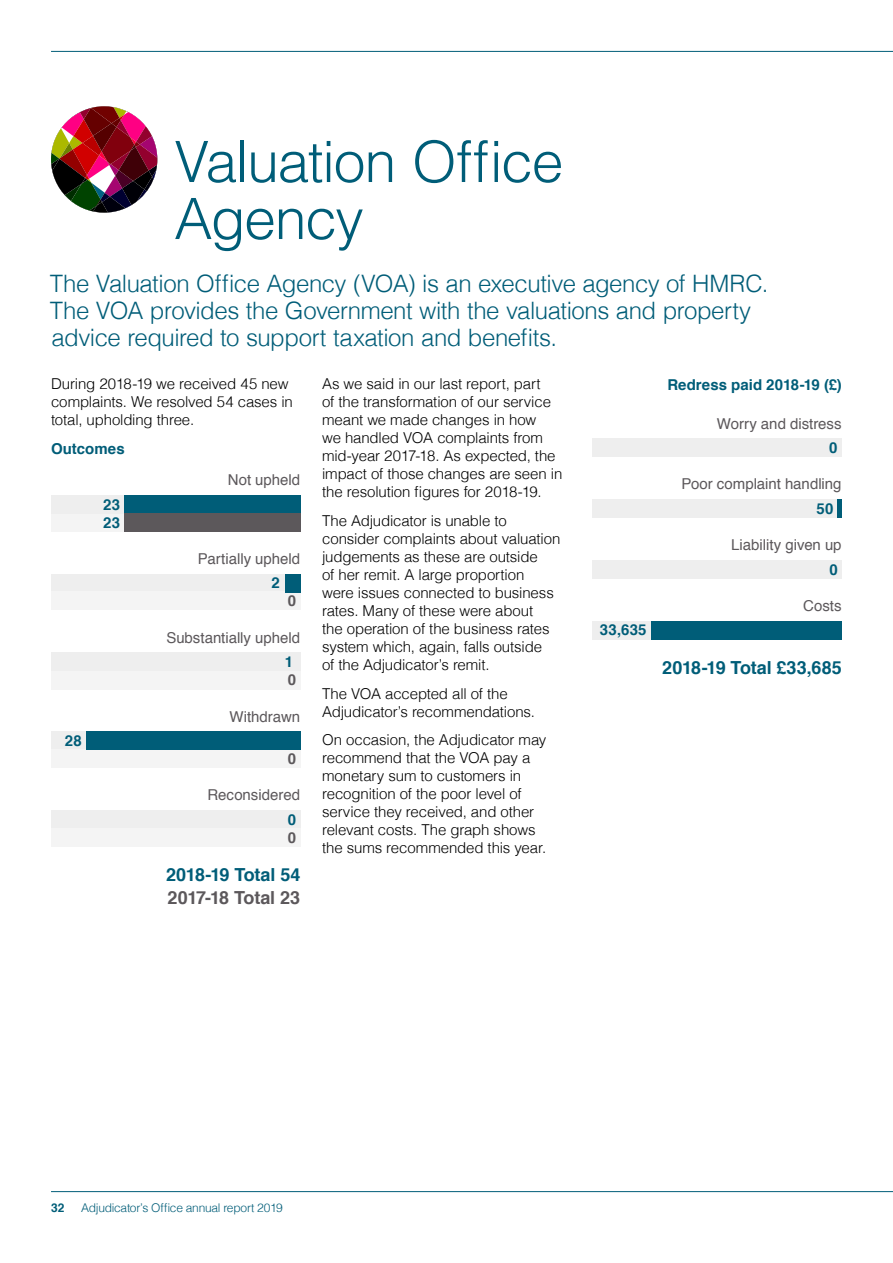
<style>
.page{position:relative;width:893px;height:1263px;background:#fff}
.page>*{position:absolute;margin:0;border:0;box-sizing:border-box;transform-origin:0 0}
.t1{font:300 57px/57px "Helvetica";letter-spacing:-.02em;color:#005d78}
.t2{font:300 24px/27px "Helvetica";letter-spacing:-.02em;color:#005d78}
.t3{font:700 18px "Helvetica";letter-spacing:-.01em;color:#005d78}
.t4{font:700 18px "Helvetica";letter-spacing:-.01em;color:#5c585b}
.t5{font:300 15px/18px "Helvetica";letter-spacing:-.01em;color:#000}
.t6{font:15px "Helvetica";color:#5c585b}
.t7{font:700 15px "Helvetica";letter-spacing:.005em;color:#005d78}
.t8{font:700 15px "Helvetica";color:#5c585b}
.t9{font:300 12px "Helvetica";letter-spacing:-.02em;color:#005d78}
.t10{font:700 12px "Helvetica";color:#005d78}
</style>
<div class="page">
<hr style="left:51px;top:1191px;width:842px;height:1px;background:#005d78">
<hr style="left:51px;top:51px;width:842px;height:1px;background:#005d78">
<div style="left:51px;top:513px;width:249px;height:18px;background:#f4f4f4"></div>
<div style="left:51px;top:495px;width:249px;height:18px;background:#eee"></div>
<div style="left:51px;top:574px;width:249px;height:18px;background:#eee"></div>
<div style="left:51px;top:592px;width:249px;height:18px;background:#f4f4f4"></div>
<div style="left:51px;top:653px;width:249px;height:18px;background:#eee"></div>
<div style="left:51px;top:732px;width:249px;height:18px;background:#eee"></div>
<div style="left:51px;top:810px;width:249px;height:18px;background:#eee"></div>
<div style="left:51px;top:671px;width:249px;height:18px;background:#f4f4f4"></div>
<div style="left:51px;top:750px;width:249px;height:18px;background:#f4f4f4"></div>
<div style="left:51px;top:828px;width:249px;height:18px;background:#f4f4f4"></div>
<div style="left:285px;top:574px;width:15px;height:18px;background:#005d78"></div>
<div style="left:86px;top:732px;width:214px;height:18px;background:#005d78"></div>
<div style="left:124px;top:496px;width:176px;height:18px;background:#005d78"></div>
<div style="left:124px;top:513px;width:176px;height:18px;background:#5c585b"></div>
<div style="left:593px;top:621px;width:249px;height:18px;background:#eee"></div>
<div style="left:651px;top:621px;width:191px;height:18px;background:#005d78"></div>
<div style="left:593px;top:439px;width:249px;height:18px;background:#eee"></div>
<div style="left:593px;top:500px;width:249px;height:18px;background:#eee"></div>
<div style="left:593px;top:560px;width:249px;height:18px;background:#eee"></div>
<hr style="left:838px;top:500px;width:4px;height:18px;background:#005d78">
<svg style="left:51px;top:106px;width:106px;height:107px"></svg>
<h1 class="t1" style="left:174px;top:129px;width:391px">Valuation Office<br>Agency</h1>
<h2 class="t2" style="left:50px;top:269px;width:720px">The Valuation Office Agency (VOA) is an executive agency of HMRC.<br>The VOA provides the Government with the valuations and property advice required to support taxation and benefits.</h2>
<p class="t5" style="left:322px;top:374px;width:242px">As we said in our last report, part<br>of the transformation of our service meant we made changes in how<br>we handled VOA complaints from mid-year 2017-18. As expected, the impact of those changes are seen in the resolution figures for 2018-19.</p>
<p class="t5" style="left:322px;top:510px;width:240px">The Adjudicator is unable to consider complaints about valuation judgements as these are outside<br>of her remit. A large proportion<br>were issues connected to business rates. Many of these were about<br>the operation of the business rates system which, again, falls outside<br>of the Adjudicator’s remit.</p>
<p class="t5" style="left:322px;top:683px;width:215px">The VOA accepted all of the<br>Adjudicator’s recommendations.</p>
<p class="t5" style="left:322px;top:730px;width:226px">On occasion, the Adjudicator may recommend that the VOA pay a monetary sum to customers in recognition of the poor level of service they received, and other relevant costs. The graph shows the sums recommended this year.</p>
<p class="t5" style="left:51px;top:374px;width:239px">During 2018-19 we received 45 new</p>
<p class="t7" style="left:667px;top:372px;width:176px">Redress paid 2018-19 (£)</p>
<p class="t5" style="left:51px;top:392px;width:243px">complaints. We resolved 54 cases in total, upholding three.</p>
<p class="t7" style="left:51px;top:436px;width:75px">Outcomes</p>
<p class="t6" style="left:717px;top:412px;width:126px">Worry and distress</p>
<p class="t7" style="left:829px;top:436px;width:10px">0</p>
<p class="t6" style="left:228px;top:468px;width:74px">Not upheld</p>
<p class="t6" style="left:681px;top:472px;width:162px">Poor complaint handling</p>
<p class="t7" style="left:817px;top:496px;width:18px">50</p>
<p class="t6" style="left:731px;top:533px;width:112px">Liability given up</p>
<p class="t7" style="left:103px;top:492px;width:18px">23</p>
<p class="t7" style="left:103px;top:510px;width:18px">23</p>
<p class="t6" style="left:198px;top:547px;width:104px">Partially upheld</p>
<p class="t7" style="left:272px;top:571px;width:10px">2</p>
<p class="t7" style="left:829px;top:557px;width:10px">0</p>
<p class="t8" style="left:288px;top:589px;width:10px">0</p>
<p class="t6" style="left:803px;top:594px;width:40px">Costs</p>
<p class="t7" style="left:600px;top:618px;width:48px">33,635</p>
<p class="t6" style="left:166px;top:626px;width:135px">Substantially upheld</p>
<p class="t7" style="left:285px;top:650px;width:10px">1</p>
<p class="t3" style="left:662px;top:653px;width:181px">2018-19 Total £33,685</p>
<p class="t8" style="left:288px;top:667px;width:10px">0</p>
<p class="t6" style="left:230px;top:705px;width:72px">Withdrawn</p>
<p class="t7" style="left:65px;top:729px;width:18px">28</p>
<p class="t8" style="left:288px;top:747px;width:10px">0</p>
<p class="t6" style="left:208px;top:783px;width:94px">Reconsidered</p>
<p class="t7" style="left:288px;top:807px;width:10px">0</p>
<p class="t8" style="left:288px;top:825px;width:10px">0</p>
<p class="t3" style="left:166px;top:860px;width:136px">2018-19 Total 54</p>
<p class="t4" style="left:168px;top:883px;width:134px">2017-18 Total 23</p>
<p class="t10" style="left:51px;top:1198px;width:15px">32</p>
<p class="t9" style="left:81px;top:1197px;width:203px">Adjudicator’s Office annual report 2019</p>
</div>
